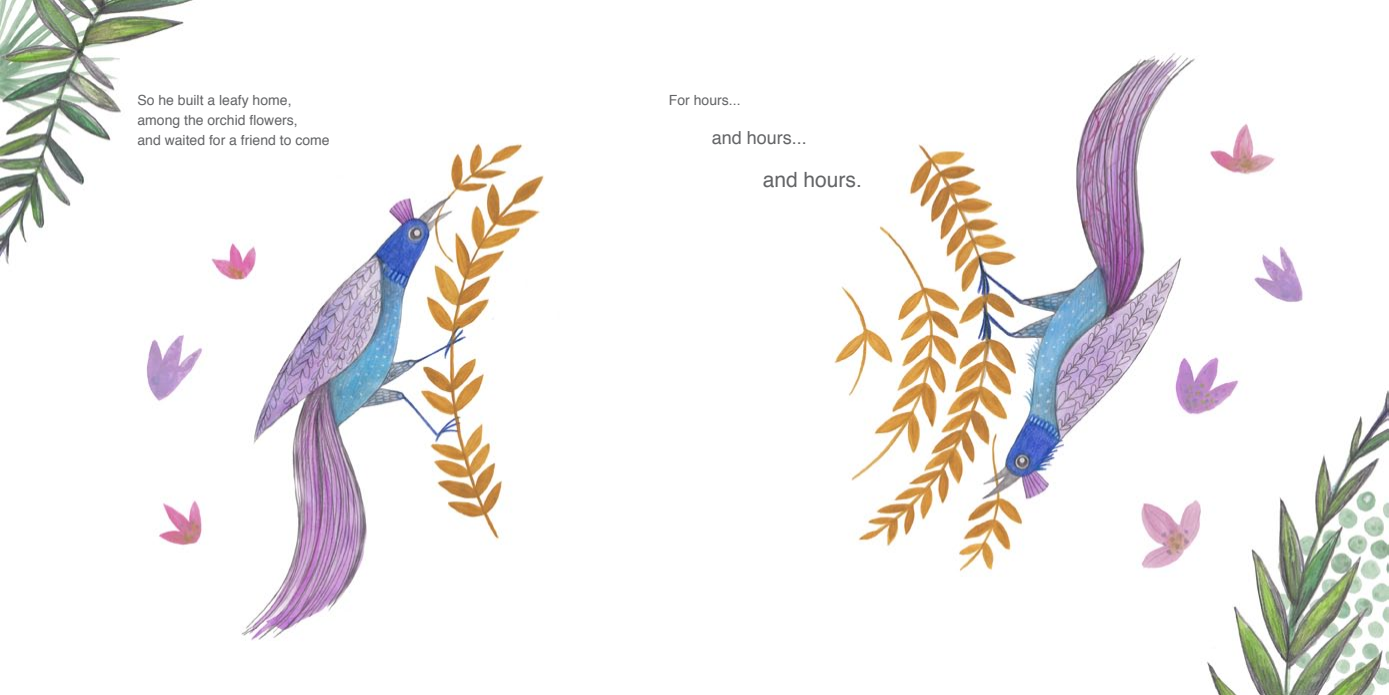
<style>
.page{position:relative;width:1389px;height:695px;background:#fff}
.page>*{position:absolute;margin:0;border:0;box-sizing:border-box;transform-origin:0 0}
.t1{font:21px "Helvetica";color:#636466}
.t2{font:18px "Helvetica";color:#636466}
.t3{font:14px/20px "Helvetica";color:#636466}
</style>
<div class="page">
<img style="left:0;top:0;width:1389px;height:694px">
<p class="t3" style="left:137px;top:90px;width:194px">So he built a leafy home, among the orchid flowers,<br>and waited for a friend to come</p>
<p class="t3" style="left:669px;top:90px;width:73px">For hours...</p>
<p class="t2" style="left:712px;top:124px;width:97px">and hours...</p>
<h1 class="t1" style="left:763px;top:164px;width:101px">and hours.</h1>
</div>
